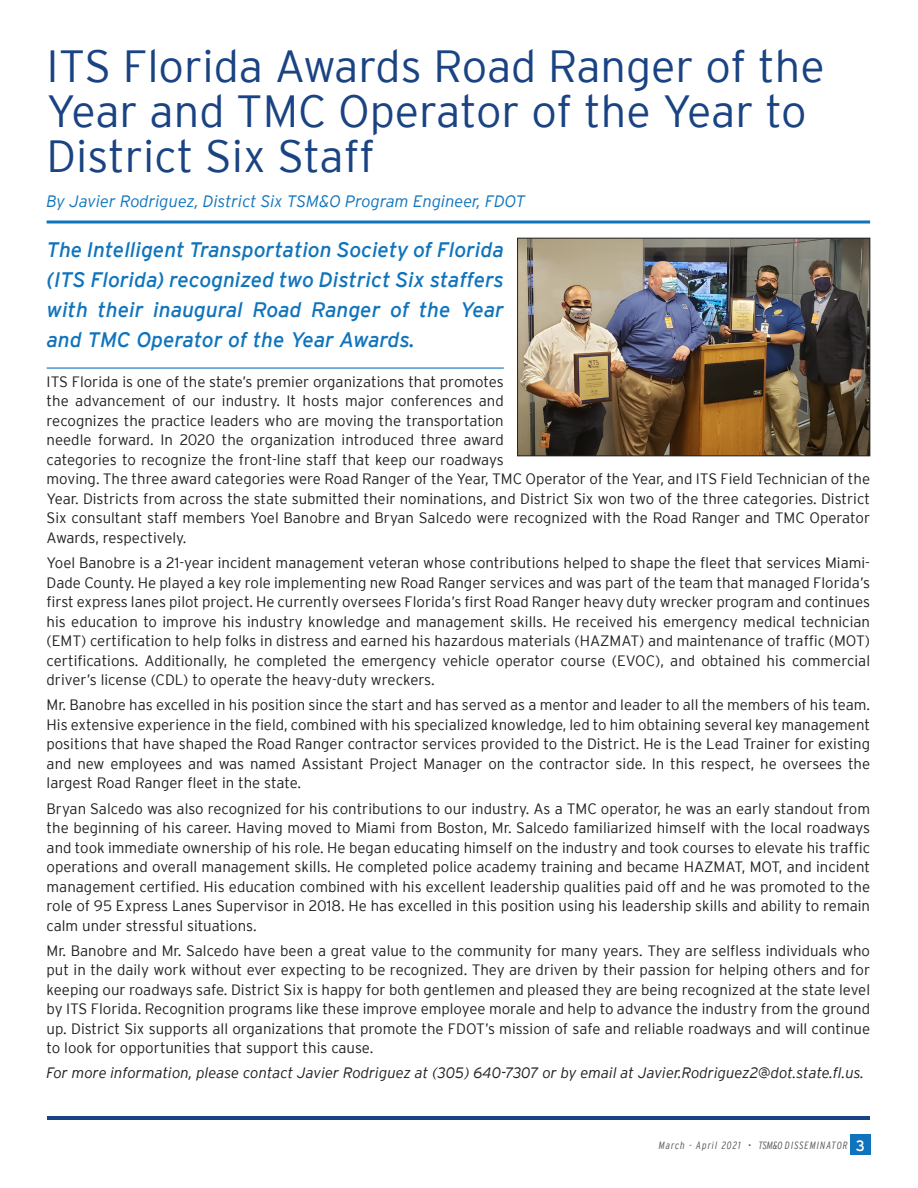
<style>
.page{position:relative;width:918px;height:1188px;background:#fff}
.page>*{position:absolute;margin:0;border:0;box-sizing:border-box;transform-origin:0 0}
.Header_-_Article_Tit{font:300 45px/45px "Interstate";color:#1a4383}
.Intro_Paragraph{font:italic 21px/30px "Interstate";color:#1074bc;text-align:justify}
.Byline_-_Author_Name{font:italic 300 16.5px "Interstate";color:#1074bc}
.Body_Copy{font:300 15px/19.5px "Interstate";color:#231f20;text-align:justify}
.For_More_Info{font:italic 300 15px "Interstate";color:#231f20}
.t1{font:italic 300 condensed 10.5px "Interstate";letter-spacing:.1em;color:#57585a}
.s1{font-weight:400;font-style:normal;font-stretch:normal;font-size:15px;color:#fff}
</style>
<div class="page">
<div style="left:850px;top:1135px;width:21px;height:20px;background:#1074bc"></div>
<hr style="left:47px;top:1116px;width:823px;height:4px;background:#1a4383">
<img style="left:519px;top:240px;width:349px;height:214px">
<div style="left:517px;top:238px;width:353px;height:218px;border:1px solid #231f20"></div>
<hr style="left:47px;top:220px;width:823px;height:3px;background:#1074bc">
<hr style="left:47px;top:367px;width:457px;height:2px;background:#1074bc">
<p class="Header_-_Article_Tit" style="left:47px;top:44px;width:780px">ITS Florida Awards Road Ranger of the<br>Year and TMC Operator of the Year to<br>District Six Staff</p>
<p class="Byline_-_Author_Name" style="left:47px;top:192px;width:480px">By Javier Rodriguez, District Six TSM&amp;O Program Engineer, FDOT</p>
<p class="Intro_Paragraph" style="left:47px;top:235px;width:459px">The Intelligent Transportation Society of Florida (ITS Florida) recognized two District Six staffers with their inaugural Road Ranger of the Year and TMC Operator of the Year Awards.</p>
<p class="Body_Copy" style="left:47px;top:372px;width:825px;text-align:left">ITS Florida is one of the state’s premier organizations that promotes<br>the advancement of our industry. It hosts major conferences and<br>recognizes the practice leaders who are moving the transportation<br>needle forward. In 2020 the organization introduced three award<br>categories to recognize the front-line staff that keep our roadways<br>moving. The three award categories were Road Ranger of the Year, TMC Operator of the Year, and ITS Field Technician of the Year. Districts from across the state submitted their nominations, and District Six won two of the three categories. District Six consultant staff members Yoel Banobre and Bryan Salcedo were recognized with the Road Ranger and TMC Operator Awards, respectively.</p>
<p class="Body_Copy" style="left:47px;top:553px;width:825px">Yoel Banobre is a 21-year incident management veteran whose contributions helped to shape the fleet that services Miami-Dade County. He played a key role implementing new Road Ranger services and was part of the team that managed Florida’s first express lanes pilot project. He currently oversees Florida’s first Road Ranger heavy duty wrecker program and continues his education to improve his industry knowledge and management skills. He received his emergency medical technician (EMT) certification to help folks in distress and earned his hazardous materials (HAZMAT) and maintenance of traffic (MOT) certifications. Additionally, he completed the emergency vehicle operator course (EVOC), and obtained his commercial driver’s license (CDL) to operate the heavy-duty wreckers.</p>
<p class="Body_Copy" style="left:47px;top:695px;width:825px">Mr. Banobre has excelled in his position since the start and has served as a mentor and leader to all the members of his team.<br>His extensive experience in the field, combined with his specialized knowledge, led to him obtaining several key management positions that have shaped the Road Ranger contractor services provided to the District. He is the Lead Trainer for existing and new employees and was named Assistant Project Manager on the contractor side. In this respect, he oversees the largest Road Ranger fleet in the state.</p>
<p class="Body_Copy" style="left:47px;top:798px;width:825px">Bryan Salcedo was also recognized for his contributions to our industry. As a TMC operator, he was an early standout from the beginning of his career. Having moved to Miami from Boston, Mr. Salcedo familiarized himself with the local roadways and took immediate ownership of his role. He began educating himself on the industry and took courses to elevate his traffic operations and overall management skills. He completed police academy training and became HAZMAT, MOT, and incident management certified. His education combined with his excellent leadership qualities paid off and he was promoted to the role of 95 Express Lanes Supervisor in 2018. He has excelled in this position using his leadership skills and ability to remain calm under stressful situations.</p>
<p class="Body_Copy" style="left:47px;top:941px;width:825px">Mr. Banobre and Mr. Salcedo have been a great value to the community for many years. They are selfless individuals who put in the daily work without ever expecting to be recognized. They are driven by their passion for helping others and for keeping our roadways safe. District Six is happy for both gentlemen and pleased they are being recognized at the state level by ITS Florida. Recognition programs like these improve employee morale and help to advance the industry from the ground up. District Six supports all organizations that promote the FDOT’s mission of safe and reliable roadways and will continue to look for opportunities that support this cause.</p>
<p class="For_More_Info" style="left:47px;top:1065px;width:819px">For more information, please contact Javier Rodriguez at (305) 640-7307 or by email at Javier.Rodriguez2@dot.state.fl.us.</p>
<p class="t1" style="left:659px;top:1139px;width:208px">March - April 2021 • TSM&amp;O DISSEMINATOR <span class="s1">3</span></p>
</div>
